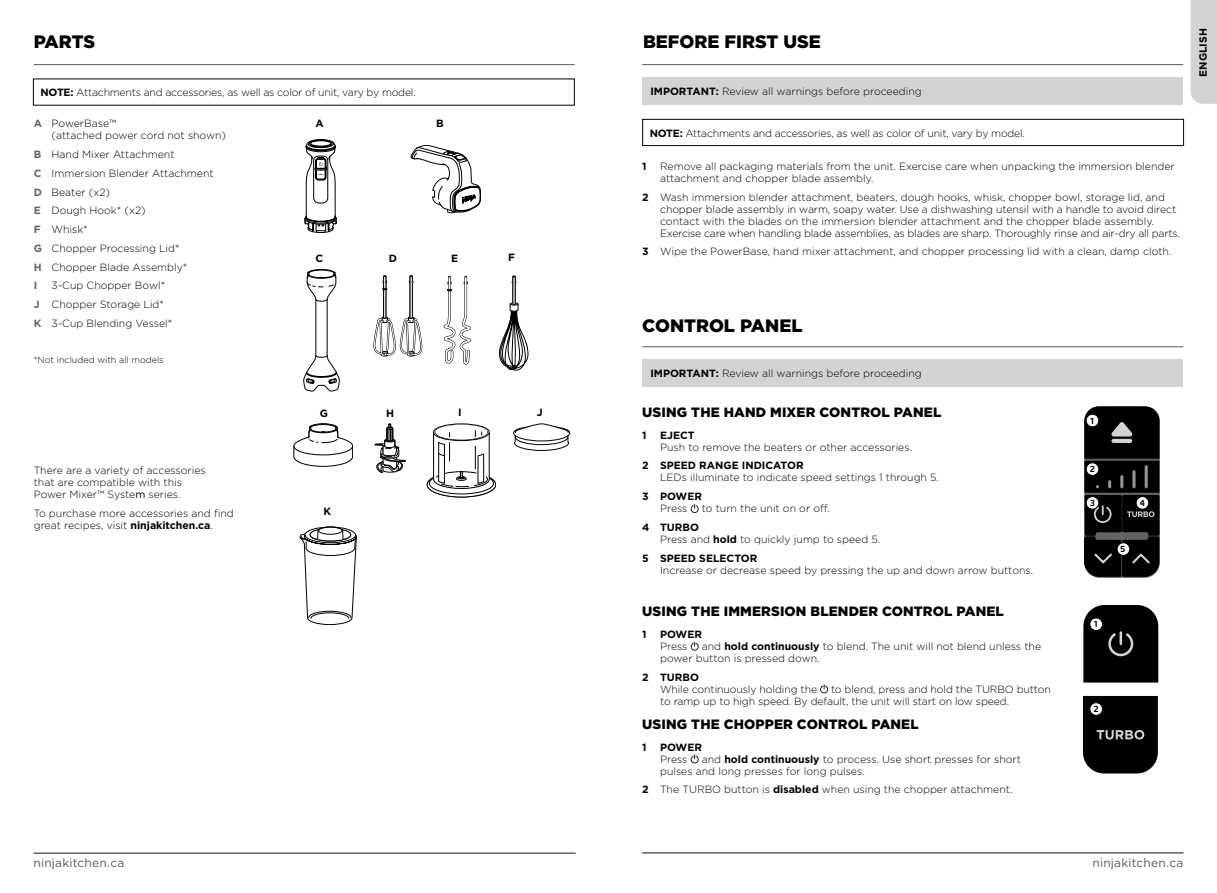
<style>
.page{position:relative;width:1217px;height:893px;background:#fff}
.page>*{position:absolute;margin:0;border:0;box-sizing:border-box;transform-origin:0 0}
.t1{font:900 18px "Gotham";color:#000}
.t2{font:900 13.5px "Gotham";letter-spacing:.01em;color:#000}
.t3{font:12px "Gotham";letter-spacing:.015em;color:#58595b}
.t4{font:300 10.5px/12px "Gotham";color:#000}
.t5{font:300 10.5px "Gotham";letter-spacing:-.02em;color:#000}
.t6{font:700 10.5px "Gotham";color:#000}
.t7{font:300 9px "Gotham";color:#000}
.t8{font:9px "Cocon Pro";color:#000}
.s1{font-weight:700}
.s2{font-weight:700;color:#636466}
.s3{font-weight:400}
</style>
<div class="page">
<hr style="left:34px;top:64px;width:540px;height:1px;background:#58595b">
<hr style="left:642px;top:64px;width:540px;height:1px;background:#58595b">
<div style="left:1190px;top:0;width:26px;height:104px;background:#d1d3d4"></div>
<hr style="left:33px;top:853px;width:543px;height:1px;background:#58595b">
<hr style="left:642px;top:852px;width:541px;height:1px;background:#58595b">
<svg style="left:1084px;top:406px;width:75px;height:171px;background:#161717"></svg>
<div style="left:1085px;top:414px;width:13px;height:13px;background:#fff;border-radius:50%"></div>
<div style="left:1085px;top:414px;width:13px;height:13px;border:1px solid #000;border-radius:50%"></div>
<div style="left:1085px;top:463px;width:13px;height:12px;background:#fff;border-radius:50%"></div>
<div style="left:1085px;top:462px;width:13px;height:14px;border:1px solid #000;border-radius:50%"></div>
<div style="left:1135px;top:496px;width:13px;height:13px;background:#fff;border-radius:50%"></div>
<div style="left:1135px;top:496px;width:13px;height:14px;border:1px solid #000;border-radius:50%"></div>
<div style="left:1116px;top:543px;width:13px;height:12px;background:#fff;border-radius:50%"></div>
<div style="left:1116px;top:542px;width:13px;height:14px;border:1px solid #000;border-radius:50%"></div>
<div style="left:1085px;top:496px;width:13px;height:13px;background:#fff;border-radius:50%"></div>
<div style="left:1085px;top:496px;width:13px;height:14px;border:1px solid #000;border-radius:50%"></div>
<svg style="left:1083px;top:605px;width:74px;height:78px;background:#111"></svg>
<svg style="left:1083px;top:696px;width:74px;height:77px;background:#0f0f0f"></svg>
<div style="left:1089px;top:618px;width:13px;height:13px;background:#fff;border-radius:50%"></div>
<div style="left:1089px;top:617px;width:13px;height:14px;border:1px solid #000;border-radius:50%"></div>
<div style="left:1089px;top:703px;width:13px;height:12px;background:#fff;border-radius:50%"></div>
<div style="left:1089px;top:702px;width:13px;height:14px;border:1px solid #000;border-radius:50%"></div>
<svg style="left:690px;top:504px;width:8px;height:9px"></svg>
<svg style="left:690px;top:642px;width:8px;height:9px"></svg>
<svg style="left:820px;top:684px;width:7px;height:9px"></svg>
<svg style="left:690px;top:754px;width:8px;height:9px"></svg>
<div style="left:642px;top:78px;width:540px;height:27px;background:#d1d3d4"></div>
<div style="left:642px;top:359px;width:540px;height:27px;background:#d1d3d4"></div>
<hr style="left:642px;top:346px;width:540px;height:1px;background:#58595b">
<div style="left:642px;top:119px;width:541px;height:27px;border:1px solid #000"></div>
<svg style="left:293px;top:424px;width:60px;height:43px"></svg>
<svg style="left:444px;top:276px;width:27px;height:89px"></svg>
<svg style="left:373px;top:276px;width:49px;height:80px"></svg>
<svg style="left:303px;top:269px;width:36px;height:122px"></svg>
<svg style="left:304px;top:140px;width:33px;height:93px"></svg>
<svg style="left:300px;top:527px;width:56px;height:98px"></svg>
<svg style="left:499px;top:276px;width:29px;height:94px"></svg>
<svg style="left:411px;top:145px;width:70px;height:68px"></svg>
<svg style="left:375px;top:424px;width:30px;height:49px"></svg>
<svg style="left:427px;top:472px;width:68px;height:25px"></svg>
<div style="left:427px;top:472px;width:69px;height:25px;border:1px solid #000;border-radius:50%"></div>
<svg style="left:429px;top:473px;width:64px;height:21px"></svg>
<div style="left:429px;top:473px;width:64px;height:21px;border:1px solid #000;border-radius:50%"></div>
<svg style="left:433px;top:424px;width:56px;height:65px"></svg>
<svg style="left:513px;top:424px;width:57px;height:27px"></svg>
<h1 class="t1" style="left:34px;top:29px;width:63px">PARTS</h1>
<p class="t5" style="left:40px;top:86px;width:376px"><span class="s1">NOTE:</span> Attachments and accessories, as well as color of unit, vary by model.</p>
<p class="t4" style="left:52px;top:117px;width:176px;text-indent:-18px"><span class="s2">A</span> PowerBase™<br>(attached power cord not shown)</p>
<p class="t4" style="left:34px;top:145px;width:181px;line-height:18.8px"><span class="s2">B</span> Hand Mixer Attachment<br><span class="s2">C</span> Immersion Blender Attachment<br><span class="s2">D</span> Beater (x2)<br><span class="s2">E</span> Dough Hook* (x2)<br><span class="s2">F</span> Whisk*<br><span class="s2">G</span> Chopper Processing Lid*<br><span class="s2">H</span> Chopper Blade Assembly*<br><span class="s2">I</span></p>
<p class="t4" style="left:34px;top:276px;width:140px;line-height:18.8px;text-indent:18px">3-Cup Chopper Bowl*<br><span class="s2">J</span> Chopper Storage Lid*<br><span class="s2">K</span> 3-Cup Blending Vessel*</p>
<p class="t7" style="left:34px;top:354px;width:131px">*Not included with all models</p>
<p class="t4" style="left:34px;top:464px;width:173px">There are a variety of accessories that are compatible with this<br>Power Mixer™ Syste<span class="s3">m</span> series.</p>
<p class="t4" style="left:34px;top:507px;width:201px">To purchase more accessories and find great recipes, visit <span class="s1">ninjakitchen.ca</span>.</p>
<p class="t6" style="left:315px;top:117px;width:10px">A</p>
<p class="t6" style="left:436px;top:117px;width:9px">B</p>
<p class="t6" style="left:389px;top:251px;width:10px">D</p>
<p class="t6" style="left:508px;top:251px;width:8px">F</p>
<p class="t6" style="left:315px;top:251px;width:9px">C</p>
<p class="t6" style="left:451px;top:251px;width:9px">E</p>
<p class="t6" style="left:320px;top:406px;width:10px">G</p>
<p class="t6" style="left:386px;top:406px;width:9px">H</p>
<p class="t6" style="left:458px;top:406px;width:5px">I</p>
<p class="t6" style="left:536px;top:406px;width:7px">J</p>
<p class="t6" style="left:323px;top:504px;width:9px">K</p>
<h1 class="t1" style="left:643px;top:29px;width:179px">BEFORE FIRST USE</h1>
<p class="t4" style="left:650px;top:85px;width:273px"><span class="s1">IMPORTANT:</span> Review all warnings before proceeding</p>
<p class="t5" style="left:649px;top:126px;width:376px"><span class="s1">NOTE:</span> Attachments and accessories, as well as color of unit, vary by model.</p>
<p class="t6" style="left:642px;top:159px;width:6px">1</p>
<p class="t4" style="left:660px;top:160px;width:516px">Remove all packaging materials from the unit. Exercise care when unpacking the immersion blender attachment and chopper blade assembly.</p>
<p class="t4" style="left:660px;top:191px;width:521px;text-indent:-18px"><span class="s1">2</span> Wash immersion blender attachment, beaters, dough hooks, whisk, chopper bowl, storage lid, and chopper blade assembly in warm, soapy water. Use a dishwashing utensil with a handle to avoid direct contact with the blades on the immersion blender attachment and the chopper blade assembly.<br>Exercise care when handling blade assemblies, as blades are sharp. Thoroughly rinse and air-dry all parts.</p>
<p class="t4" style="left:642px;top:245px;width:530px"><span class="s1">3</span> Wipe the PowerBase, hand mixer attachment, and chopper processing lid with a clean, damp cloth.</p>
<p class="t6" style="left:1195px;top:77px;width:50px;rotate:-90deg">ENGLISH</p>
<h1 class="t1" style="left:642px;top:313px;width:162px">CONTROL PANEL</h1>
<p class="t4" style="left:650px;top:367px;width:273px"><span class="s1">IMPORTANT:</span> Review all warnings before proceeding</p>
<p class="t2" style="left:642px;top:403px;width:300px">USING THE HAND MIXER CONTROL PANEL</p>
<p class="t6" style="left:642px;top:428px;width:6px">1</p>
<p class="t6" style="left:660px;top:428px;width:36px">EJECT</p>
<p class="t4" style="left:660px;top:441px;width:253px">Push to remove the beaters or other accessories.</p>
<p class="t6" style="left:642px;top:459px;width:163px">2 SPEED RANGE INDICATOR</p>
<p class="t4" style="left:660px;top:471px;width:280px">LEDs illuminate to indicate speed settings 1 through 5.</p>
<p class="t6" style="left:642px;top:490px;width:61px">3 POWER</p>
<p class="t4" style="left:660px;top:502px;width:29px">Press</p>
<p class="t4" style="left:701px;top:502px;width:129px">to turn the unit on or off.</p>
<p class="t4" style="left:660px;top:521px;width:221px;text-indent:-18px"><span class="s1">4 TURBO<br></span>Press and <span class="s1">hold</span> to quickly jump to speed 5.</p>
<p class="t6" style="left:642px;top:551px;width:117px">5 SPEED SELECTOR</p>
<p class="t4" style="left:660px;top:564px;width:374px">Increase or decrease speed by pressing the up and down arrow buttons.</p>
<p class="t2" style="left:642px;top:602px;width:363px">USING THE IMMERSION BLENDER CONTROL PANEL</p>
<p class="t6" style="left:642px;top:627px;width:6px">1</p>
<p class="t6" style="left:660px;top:627px;width:43px">POWER</p>
<p class="t4" style="left:660px;top:640px;width:29px">Press</p>
<p class="t4" style="left:660px;top:640px;width:382px;text-indent:42px">and <span class="s1">hold continuously</span> to blend. The unit will not blend unless the power button is pressed down.</p>
<p class="t6" style="left:642px;top:670px;width:58px">2 TURBO</p>
<p class="t4" style="left:660px;top:683px;width:158px">While continuously holding the</p>
<p class="t4" style="left:660px;top:683px;width:392px;text-indent:171px">to blend, press and hold the TURBO button to ramp up to high speed. By default, the unit will start on low speed.</p>
<p class="t2" style="left:642px;top:715px;width:278px">USING THE CHOPPER CONTROL PANEL</p>
<p class="t6" style="left:642px;top:740px;width:6px">1</p>
<p class="t6" style="left:660px;top:740px;width:43px">POWER</p>
<p class="t4" style="left:660px;top:753px;width:29px">Press</p>
<p class="t4" style="left:660px;top:753px;width:362px;text-indent:42px">and <span class="s1">hold continuously</span> to process. Use short presses for short pulses and long presses for long pulses.</p>
<p class="t4" style="left:642px;top:783px;width:371px"><span class="s1">2</span> The TURBO button is <span class="s1">disabled</span> when using the chopper attachment.</p>
<p class="t8" style="left:1088px;top:414px;width:7px">1</p>
<p class="t8" style="left:1089px;top:463px;width:7px">2</p>
<p class="t8" style="left:1089px;top:497px;width:7px">3</p>
<p class="t8" style="left:1139px;top:497px;width:7px">4</p>
<p class="t8" style="left:1119px;top:543px;width:7px">5</p>
<p class="t8" style="left:1092px;top:618px;width:7px">1</p>
<p class="t8" style="left:1093px;top:703px;width:7px">2</p>
<p class="t3" style="left:33px;top:855px;width:92px">ninjakitchen.ca</p>
<p class="t3" style="left:1092px;top:855px;width:92px">ninjakitchen.ca</p>
</div>
